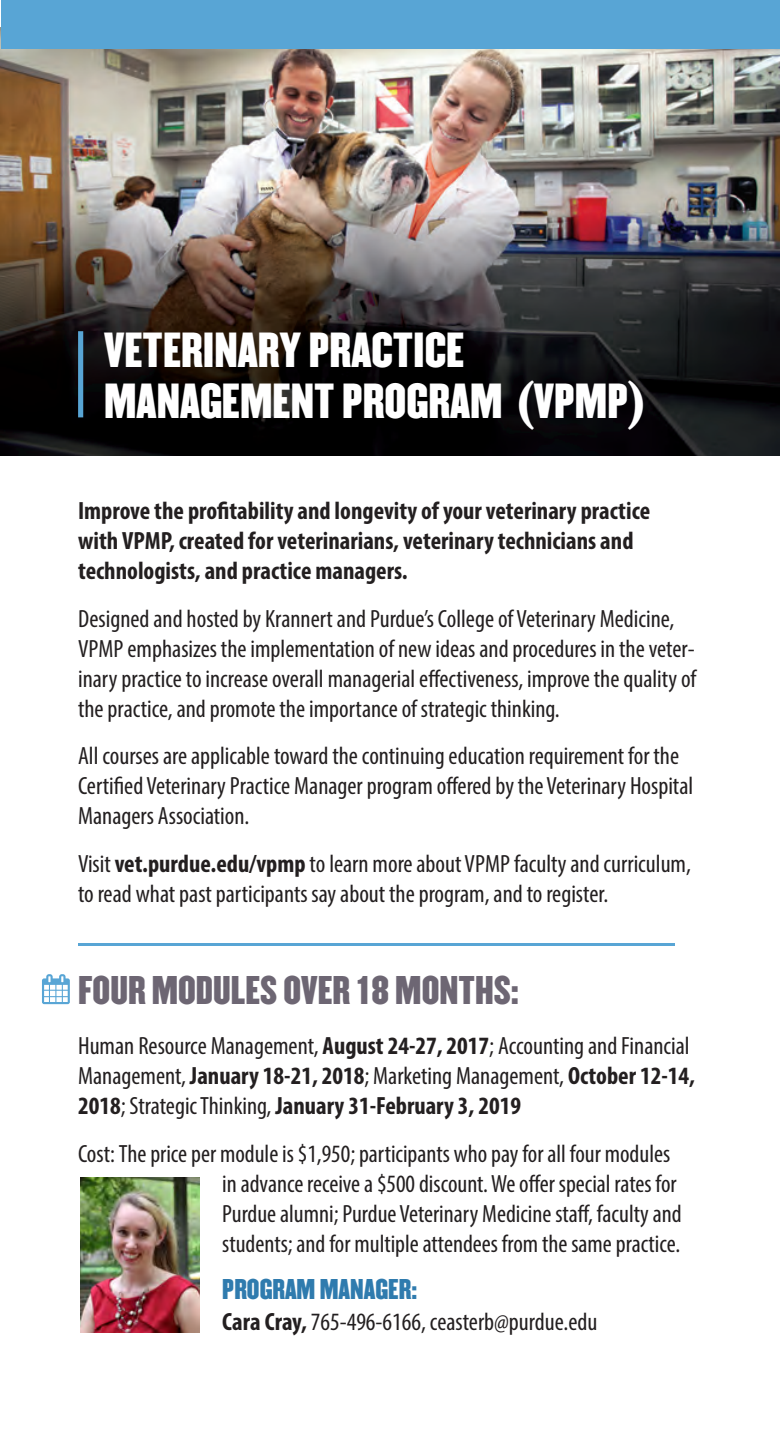
<style>
.page{position:relative;width:780px;height:1440px;background:#fff}
.page>*{position:absolute;margin:0;border:0;box-sizing:border-box;transform-origin:0 0}
.t1{font:43px/51.8px "Champion HTF Welterweight";color:#fff}
.t2{font:35px "Champion HTF Welterweight";color:#6d6673}
.t3{font:condensed 25px/30px "Myriad Pro";color:#231f20}
.t4{font:700 condensed 25px/30px "Myriad Pro";color:#231f20}
.t5{font:25px "Champion HTF Welterweight";color:#2f7bae}
.s1{font-weight:700}
</style>
<div class="page">
<hr style="left:78px;top:943px;width:596px;height:3px;background:#58a5d5">
<img style="left:1px;top:49px;width:778px;height:406px">
<div style="left:1px;top:0;width:778px;height:49px;background:#58a5d5"></div>
<div style="left:78px;top:331px;width:5px;height:86px;background:#58a5d5"></div>
<svg style="left:42px;top:974px;width:28px;height:30px"></svg>
<img style="left:81px;top:1178px;width:119px;height:154px">
<h2 class="t1" style="left:104px;top:325px;width:541px">VETERINARY PRACTICE<br>MANAGEMENT PROGRAM (VPMP)</h2>
<p class="t4" style="left:78px;top:495px;width:573px">Improve the profitability and longevity of your veterinary practice with VPMP, created for veterinarians, veterinary technicians and technologists, and practice managers.</p>
<p class="t3" style="left:78px;top:603px;width:619px">Designed and hosted by Krannert and Purdue’s College of Veterinary Medicine, VPMP emphasizes the implementation of new ideas and procedures in the veter&shy;inary practice to increase overall managerial effectiveness, improve the quality of the practice, and promote the importance of strategic thinking.</p>
<p class="t3" style="left:78px;top:741px;width:616px">All courses are applicable toward the continuing education requirement for the<br>Certified Veterinary Practice Manager program offered by the Veterinary Hospital<br>Managers Association.</p>
<p class="t3" style="left:78px;top:848px;width:614px">Visit <span class="s1">vet.purdue.edu/vpmp</span> to learn more about VPMP faculty and curriculum, to read what past participants say about the program, and to register.</p>
<h3 class="t2" style="left:78px;top:967px;width:442px">FOUR MODULES OVER 18 MONTHS:</h3>
<p class="t3" style="left:78px;top:1031px;width:618px">Human Resource Management, <span class="s1">August 24-27, 2017</span>; Accounting and Financial<br>Management, <span class="s1">January 18-21, 2018</span>; Marketing Management, <span class="s1">October 12-14,<br>2018</span>; Strategic Thinking, <span class="s1">January 31-February 3, 2019</span></p>
<p class="t3" style="left:222px;top:1138px;width:460px;text-indent:-144px">Cost: The price per module is $1,950; participants who pay for all four modules in advance receive a $500 discount. We offer special rates for Purdue alumni; Purdue Veterinary Medicine staff, faculty and students; and for multiple attendees from the same practice.</p>
<h4 class="t5" style="left:222px;top:1272px;width:196px">PROGRAM MANAGER:</h4>
<p class="t3" style="left:222px;top:1306px;width:376px"><span class="s1">Cara Cray,</span> 765-496-6166, ceasterb@purdue.edu</p>
</div>
